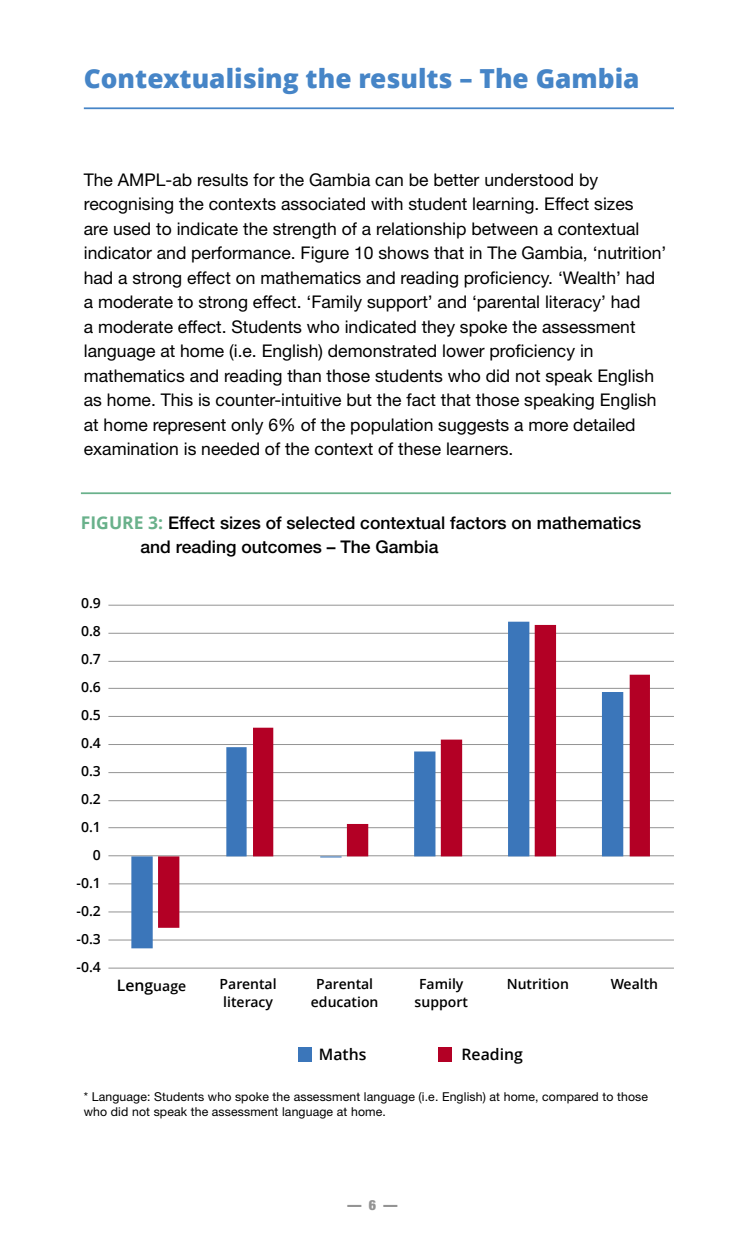
<style>
.page{position:relative;width:745px;height:1241px;background:#fff}
.page>*{position:absolute;margin:0;border:0;box-sizing:border-box;transform-origin:0 0}
.Heading_1_-_Summary{font:800 26.25px "Open Sans";color:#4685c7}
.UNESCO_body_FIRST{font:17.5px/24.5px "Helvetica Neue LT Std";color:#000}
.UNESCO_FIGURE_caption{font:500 17.5px/24.5px "Helvetica Neue LT Std";color:#000}
.Graphic_txt{font:600 15.75px "Open Sans";color:#000}
.Graphic_txt-2{font:600 14px/17.5px "Open Sans";color:#000;text-align:center}
.Graphic_numbre{font:600 14px/28px "Open Sans";color:#000}
.t1{font:900 condensed 14px "Helvetica Neue LT Std";color:#939393}
.t2{font:12.25px/15.8px "Helvetica Neue LT Std";letter-spacing:.01em;color:#000}
.s1{font-family:"Open Sans";font-weight:700;color:#69b18b}
.s2{font-size:14px}
</style>
<div class="page">
<hr style="left:84px;top:107px;width:589px;height:2px;background:#4685c7">
<hr style="left:81px;top:492px;width:589px;height:2px;background:#69b18b">
<div style="left:298px;top:1046px;width:13px;height:15px;background:#3b76ba"></div>
<div style="left:438px;top:1046px;width:13px;height:15px;background:#b30025"></div>
<hr style="left:108px;top:604px;width:565px;height:1px;background:#939393">
<hr style="left:108px;top:632px;width:565px;height:1px;background:#939393">
<hr style="left:108px;top:660px;width:565px;height:1px;background:#939393">
<hr style="left:108px;top:687px;width:565px;height:1px;background:#939393">
<hr style="left:108px;top:716px;width:565px;height:1px;background:#939393">
<hr style="left:108px;top:744px;width:565px;height:1px;background:#939393">
<hr style="left:108px;top:772px;width:565px;height:1px;background:#939393">
<hr style="left:108px;top:800px;width:565px;height:1px;background:#939393">
<hr style="left:108px;top:827px;width:565px;height:1px;background:#939393">
<hr style="left:108px;top:883px;width:565px;height:1px;background:#939393">
<hr style="left:108px;top:911px;width:565px;height:1px;background:#939393">
<hr style="left:108px;top:939px;width:565px;height:1px;background:#939393">
<hr style="left:108px;top:967px;width:565px;height:1px;background:#939393">
<hr style="left:108px;top:855px;width:565px;height:1px;background:#939393">
<svg style="left:131px;top:621px;width:492px;height:327px"></svg>
<svg style="left:158px;top:625px;width:491px;height:302px"></svg>
<p class="Heading_1_-_Summary" style="left:84px;top:58px;width:557px">Contextualising the results – The Gambia</p>
<p class="UNESCO_body_FIRST" style="left:84px;top:167px;width:583px">The AMPL-ab results for the Gambia can be better understood by recognising the contexts associated with student learning. Effect sizes<br>are used to indicate the strength of a relationship between a contextual indicator and performance. Figure 10 shows that in The Gambia, ‘nutrition’ had a strong effect on mathematics and reading proficiency. ‘Wealth’ had a moderate to strong effect. ‘Family support’ and ‘parental literacy’ had<br>a moderate effect. Students who indicated they spoke the assessment language at home (i.e. English) demonstrated lower proficiency in mathematics and reading than those students who did not speak English as home. This is counter-intuitive but the fact that those speaking English at home represent only 6% of the population suggests a more detailed examination is needed of the context of these learners.</p>
<p class="UNESCO_FIGURE_caption" style="left:140px;top:510px;width:502px;text-indent:-60px"><span class="s1">FIGURE 3:</span> Effect sizes of selected contextual factors on mathematics and reading outcomes – The Gambia</p>
<p class="Graphic_numbre" style="left:81px;top:588px;width:21px">0.9<br>0.8</p>
<p class="Graphic_numbre" style="left:81px;top:644px;width:21px">0.7</p>
<p class="Graphic_numbre" style="left:81px;top:672px;width:21px">0.6</p>
<p class="Graphic_numbre" style="left:81px;top:700px;width:21px">0.5</p>
<p class="Graphic_numbre" style="left:81px;top:728px;width:21px">0.4</p>
<p class="Graphic_numbre" style="left:81px;top:756px;width:21px">0.3</p>
<p class="Graphic_numbre" style="left:81px;top:784px;width:21px">0.2</p>
<p class="Graphic_numbre" style="left:81px;top:812px;width:21px">0.1</p>
<p class="Graphic_numbre" style="left:93px;top:840px;width:9px">0</p>
<p class="Graphic_numbre" style="left:76px;top:868px;width:26px">-0.1</p>
<p class="Graphic_numbre" style="left:76px;top:896px;width:26px">-0.2</p>
<p class="Graphic_numbre" style="left:76px;top:924px;width:26px">-0.3</p>
<p class="Graphic_numbre" style="left:76px;top:952px;width:26px">-0.4</p>
<p class="Graphic_txt" style="left:117px;top:973px;width:71px">Leng<span class="s2">uage</span></p>
<p class="Graphic_txt-2" style="left:219px;top:974px;width:58px;text-align:left">Parental literacy</p>
<p class="Graphic_txt-2" style="left:311px;top:974px;width:69px">Parental education</p>
<p class="Graphic_txt-2" style="left:414px;top:974px;width:55px">Family support</p>
<p class="Graphic_txt-2" style="left:506px;top:974px;width:64px">Nutrition</p>
<p class="Graphic_txt-2" style="left:610px;top:974px;width:49px">Wealth</p>
<p class="Graphic_txt" style="left:318px;top:1042px;width:49px">Maths</p>
<p class="Graphic_txt" style="left:461px;top:1042px;width:63px">Reading</p>
<p class="t2" style="left:84px;top:1087px;width:565px">* Language: Students who spoke the assessment language (i.e. English) at home, compared to those who did not speak the assessment language at home.</p>
<p class="t1" style="left:347px;top:1196px;width:51px">— 6 —</p>
</div>
